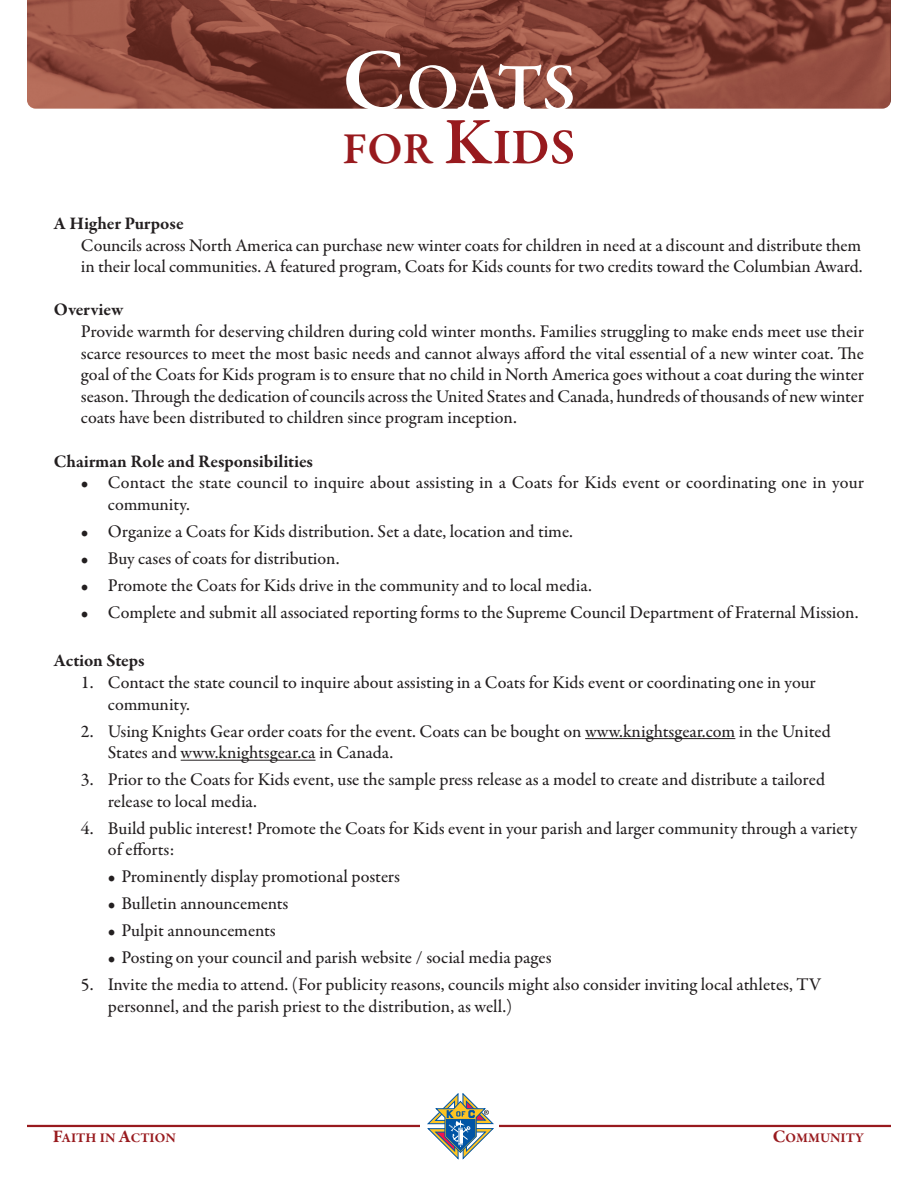
<style>
.page{position:relative;width:918px;height:1188px;background:#fff}
.page>*{position:absolute;margin:0;border:0;box-sizing:border-box;transform-origin:0 0}
.t1{font:600 67.5px "Garamond Premr Pro";color:#fff}
.t2{font:600 45px "Garamond Premr Pro";color:#981a1e}
.t3{font:500 18px/21.6px "Garamond Premr Pro";color:#231f20}
.t4{font:700 18px "Garamond Premr Pro";letter-spacing:-.005em;color:#231f20}
.t5{font:700 13.5px "Garamond Premr Pro";color:#981a1e}
.s1{font-size:90px}
.s2{font-size:67.5px}
.s3{font-size:50.7px}
.s4{font-size:18px}
</style>
<div class="page">
<img style="left:27px;top:0;width:864px;height:109px">
<hr style="left:27px;top:1125px;width:864px;height:2px;background:#981a1e">
<div style="left:421px;top:1090px;width:78px;height:70px;background:#fff"></div>
<svg style="left:427px;top:1093px;width:66px;height:66px"></svg>
<hr style="left:585px;top:738px;width:150px;height:1px;background:#231f20">
<hr style="left:181px;top:760px;width:135px;height:1px;background:#231f20">
<h1 class="t1" style="left:342px;top:62px;width:235px"><span class="s1">C</span>OATS</h1>
<h2 class="t2" style="left:343px;top:131px;width:234px">FOR <span class="s2">K</span><span class="s3">IDS</span></h2>
<p class="t4" style="left:54px;top:216px;width:131px">A Higher Purpose</p>
<p class="t3" style="left:81px;top:236px;width:783px">Councils across North America can purchase new winter coats for children in need at a discount and distribute them in their local communities. A featured program, Coats for Kids counts for two credits toward the Columbian Award.</p>
<p class="t4" style="left:54px;top:303px;width:71px">Overview</p>
<p class="t3" style="left:81px;top:322px;width:785px;text-align:justify">Provide warmth for deserving children during cold winter months. Families struggling to make ends meet use their scarce resources to meet the most basic needs and cannot always afford the vital essential of a new winter coat. The goal of the Coats for Kids program is to ensure that no child in North America goes without a coat during the winter season. Through the dedication of councils across the United States and Canada, hundreds of thousands of new winter coats have been distributed to children since program inception.</p>
<p class="t4" style="left:54px;top:454px;width:261px">Chairman Role and Responsibilities</p>
<p class="t3" style="left:108px;top:473px;width:758px;text-indent:-27px">• Contact the state council to inquire about assisting in a Coats for Kids event or coordinating one in your community.</p>
<p class="t3" style="left:81px;top:522px;width:494px">• Organize a Coats for Kids distribution. Set a date, location and time.</p>
<p class="t3" style="left:81px;top:549px;width:260px">• Buy cases of coats for distribution.</p>
<p class="t3" style="left:81px;top:576px;width:512px">• Promote the Coats for Kids drive in the community and to local media.</p>
<p class="t3" style="left:81px;top:603px;width:779px">• Complete and submit all associated reporting forms to the Supreme Council Department of Fraternal Mission.</p>
<p class="t4" style="left:54px;top:654px;width:92px">Action Steps</p>
<p class="t3" style="left:108px;top:673px;width:709px;text-indent:-27px">1. Contact the state council to inquire about assisting in a Coats for Kids event or coordinating one in your community.</p>
<p class="t3" style="left:108px;top:722px;width:724px;text-indent:-27px">2. Using Knights Gear order coats for the event. Coats can be bought on www.knightsgear.com in the United<br>States and www.knightsgear.ca in Canada.</p>
<p class="t3" style="left:108px;top:770px;width:719px;text-indent:-27px">3. Prior to the Coats for Kids event, use the sample press release as a model to create and distribute a tailored release to local media.</p>
<p class="t3" style="left:108px;top:819px;width:751px;text-indent:-27px">4. Build public interest! Promote the Coats for Kids event in your parish and larger community through a variety of efforts:</p>
<p class="t3" style="left:108px;top:868px;width:294px">• Prominently display promotional posters</p>
<p class="t3" style="left:108px;top:895px;width:182px">• Bulletin announcements</p>
<p class="t3" style="left:108px;top:922px;width:169px">• Pulpit announcements</p>
<p class="t3" style="left:108px;top:949px;width:445px">• Posting on your council and parish website / social media pages</p>
<p class="t3" style="left:108px;top:976px;width:715px;text-indent:-27px">5. Invite the media to attend. (For publicity reasons, councils might also consider inviting local athletes, TV personnel, and the parish priest to the distribution, as well.)</p>
<p class="t5" style="left:53px;top:1132px;width:125px"><span class="s4">F</span>AITH IN <span class="s4">A</span>CTION</p>
<p class="t5" style="left:773px;top:1132px;width:93px"><span class="s4">C</span>OMMUNITY</p>
</div>
